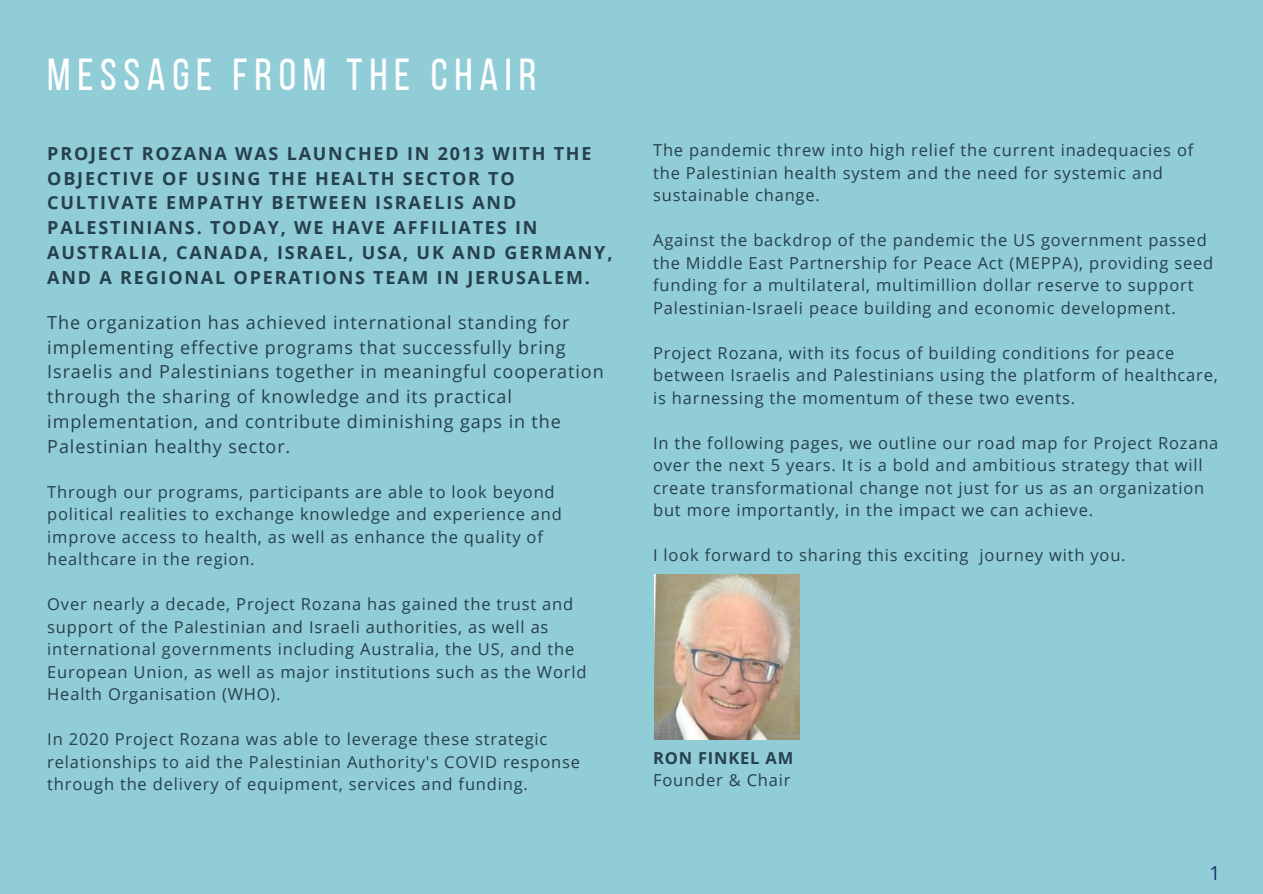
<style>
.page{position:relative;width:1263px;height:894px;background:#fff}
.page>*{position:absolute;margin:0;border:0;box-sizing:border-box;transform-origin:0 0}
.t1{font:44.7px "Bebas Neue";letter-spacing:.15em;color:#fff}
.t2{font:19.2px "Open Sans";color:#143264}
.t3{font:18px/24.8px "Open Sans";letter-spacing:.05em;color:#26404c}
.t4{font:700 18px/24.8px "Open Sans";letter-spacing:.1em;color:#26404c}
.t5{font:16.5px/22.5px "Open Sans";letter-spacing:.05em;color:#26404c}
.t6{font:700 16.5px "Open Sans";letter-spacing:.05em;color:#26404c}
</style>
<div class="page">
<div style="left:0;top:0;width:1263px;height:893px;background:#91cdd7"></div>
<img style="left:654px;top:574px;width:145px;height:165px">
<h1 class="t1" style="left:47px;top:56px;width:490px">MESSAGE FROM THE CHAIR</h1>
<p class="t4" style="left:47px;top:140px;width:567px">PROJECT ROZANA WAS LAUNCHED IN 2013 WITH THE OBJECTIVE OF USING THE HEALTH SECTOR TO CULTIVATE EMPATHY BETWEEN ISRAELIS AND PALESTINIANS. TODAY, WE HAVE AFFILIATES IN AUSTRALIA, CANADA, ISRAEL, USA, UK AND GERMANY, AND A REGIONAL OPERATIONS TEAM IN JERUSALEM.</p>
<p class="t3" style="left:47px;top:309px;width:558px">The organization has achieved international standing for implementing effective programs that successfully bring Israelis and Palestinians together in meaningful cooperation through the sharing of knowledge and its practical implementation, and contribute diminishing gaps in the Palestinian healthy sector.</p>
<p class="t5" style="left:47px;top:480px;width:516px">Through our programs, participants are able to look beyond political realities to exchange knowledge and experience and improve access to health, as well as enhance the quality of healthcare in the region.</p>
<p class="t5" style="left:47px;top:592px;width:541px">Over nearly a decade, Project Rozana has gained the trust and support of the Palestinian and Israeli authorities, as well as international governments including Australia, the US, and the European Union, as well as major institutions such as the World Health Organisation (WHO).</p>
<p class="t5" style="left:47px;top:727px;width:534px">In 2020 Project Rozana was able to leverage these strategic relationships to aid the Palestinian Authority's COVID response through the delivery of equipment, services and funding.</p>
<p class="t5" style="left:653px;top:138px;width:542px">The pandemic threw into high relief the current inadequacies of the Palestinian health system and the need for systemic and sustainable change.</p>
<p class="t5" style="left:653px;top:228px;width:562px">Against the backdrop of the pandemic the US government passed the Middle East Partnership for Peace Act (MEPPA), providing seed funding for a multilateral, multimillion dollar reserve to support Palestinian-Israeli peace building and economic development.</p>
<p class="t5" style="left:653px;top:341px;width:566px">Project Rozana, with its focus of building conditions for peace between Israelis and Palestinians using the platform of healthcare, is harnessing the momentum of these two events.</p>
<p class="t5" style="left:653px;top:431px;width:567px">In the following pages, we outline our road map for Project Rozana over the next 5 years. It is a bold and ambitious strategy that will create transformational change not just for us as an organization but more importantly, in the impact we can achieve.</p>
<p class="t5" style="left:653px;top:543px;width:474px">I look forward to sharing this exciting journey with you.</p>
<p class="t6" style="left:653px;top:746px;width:142px">RON FINKEL AM</p>
<p class="t5" style="left:653px;top:768px;width:139px">Founder &amp; Chair</p>
<p class="t2" style="left:1209px;top:859px;width:12px">1</p>
</div>
